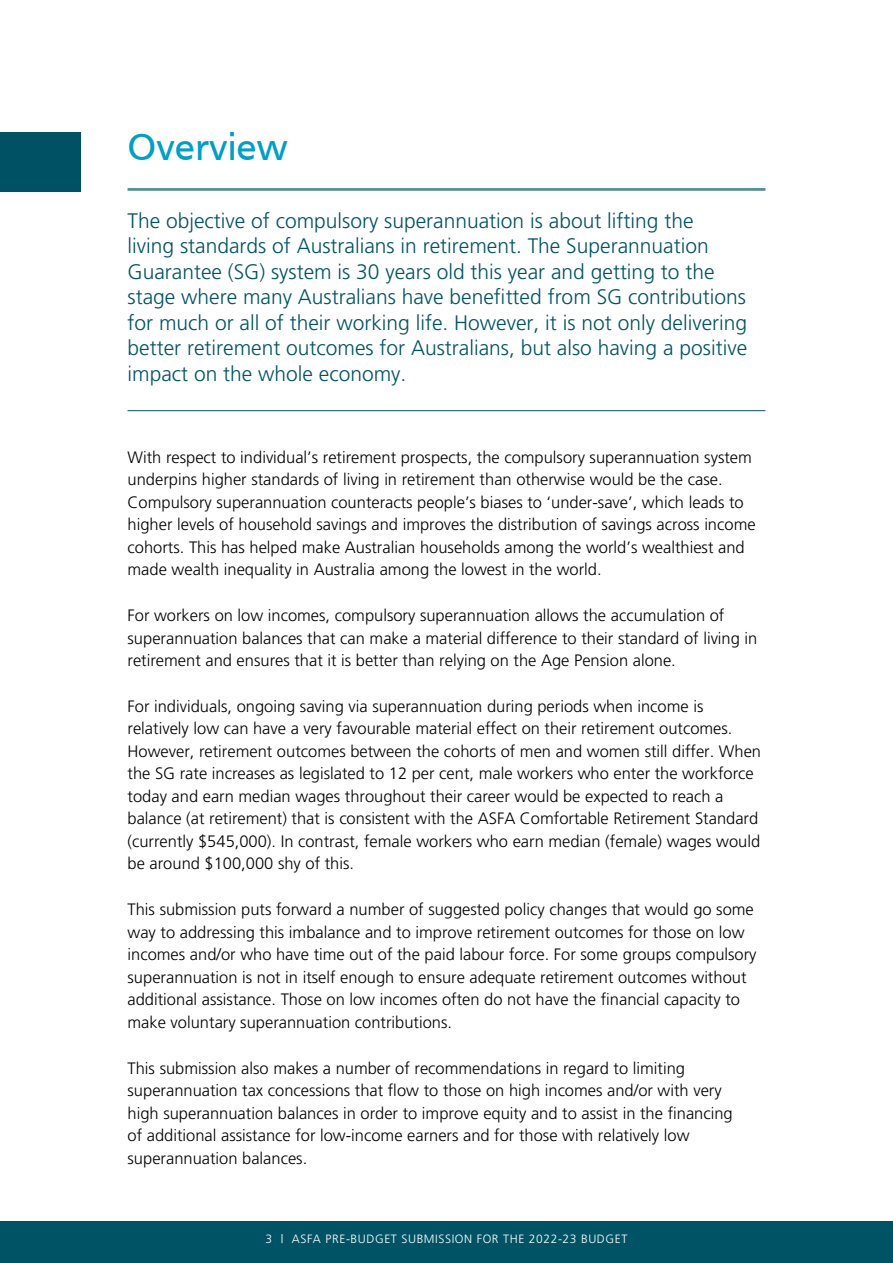
<style>
.page{position:relative;width:893px;height:1263px;background:#fff}
.page>*{position:absolute;margin:0;border:0;box-sizing:border-box;transform-origin:0 0}
.t1{font:39px "Frutiger";color:#009fc3}
.t2{font:300 21px/25.5px "Frutiger";color:#005365}
.t3{font:300 16.5px/22.5px "Frutiger";color:#000}
.t4{font:300 12px "Frutiger";letter-spacing:.05em;color:#fff}
</style>
<div class="page">
<div style="left:0;top:1221px;width:893px;height:42px;background:#005365"></div>
<div style="left:0;top:132px;width:81px;height:59px;background:#005164"></div>
<hr style="left:128px;top:190px;width:637px;height:1px;background:#005365">
<hr style="left:128px;top:188px;width:637px;height:1px;background:#005365">
<hr style="left:128px;top:410px;width:637px;height:1px;background:#005365">
<h1 class="t1" style="left:128px;top:125px;width:162px">Overview</h1>
<p class="t2" style="left:128px;top:207px;width:621px">The objective of compulsory superannuation is about lifting the<br>living standards of Australians in retirement. The Superannuation Guarantee (SG) system is 30 years old this year and getting to the stage where many Australians have benefitted from SG contributions for much or all of their working life. However, it is not only delivering better retirement outcomes for Australians, but also having a positive impact on the whole economy.</p>
<p class="t3" style="left:128px;top:446px;width:630px">With respect to individual’s retirement prospects, the compulsory superannuation system underpins higher standards of living in retirement than otherwise would be the case.<br>Compulsory superannuation counteracts people’s biases to ‘under-save’, which leads to higher levels of household savings and improves the distribution of savings across income cohorts. This has helped make Australian households among the world’s wealthiest and made wealth inequality in Australia among the lowest in the world.</p>
<p class="t3" style="left:128px;top:604px;width:631px">For workers on low incomes, compulsory superannuation allows the accumulation of superannuation balances that can make a material difference to their standard of living in retirement and ensures that it is better than relying on the Age Pension alone.</p>
<p class="t3" style="left:128px;top:695px;width:635px">For individuals, ongoing saving via superannuation during periods when income is relatively low can have a very favourable material effect on their retirement outcomes.<br>However, retirement outcomes between the cohorts of men and women still differ. When the SG rate increases as legislated to 12 per cent, male workers who enter the workforce today and earn median wages throughout their career would be expected to reach a balance (at retirement) that is consistent with the ASFA Comfortable Retirement Standard (currently $545,000). In contrast, female workers who earn median (female) wages would be around $100,000 shy of this.</p>
<p class="t3" style="left:128px;top:898px;width:630px">This submission puts forward a number of suggested policy changes that would go some way to addressing this imbalance and to improve retirement outcomes for those on low incomes and/or who have time out of the paid labour force. For some groups compulsory superannuation is not in itself enough to ensure adequate retirement outcomes without additional assistance. Those on low incomes often do not have the financial capacity to make voluntary superannuation contributions.</p>
<p class="t3" style="left:128px;top:1057px;width:607px">This submission also makes a number of recommendations in regard to limiting superannuation tax concessions that flow to those on high incomes and/or with very high superannuation balances in order to improve equity and to assist in the financing of additional assistance for low-income earners and for those with relatively low superannuation balances.</p>
<p class="t4" style="left:266px;top:1232px;width:363px">3 | ASFA PRE-BUDGET SUBMISSION FOR THE 2022-23 BUDGET</p>
</div>
